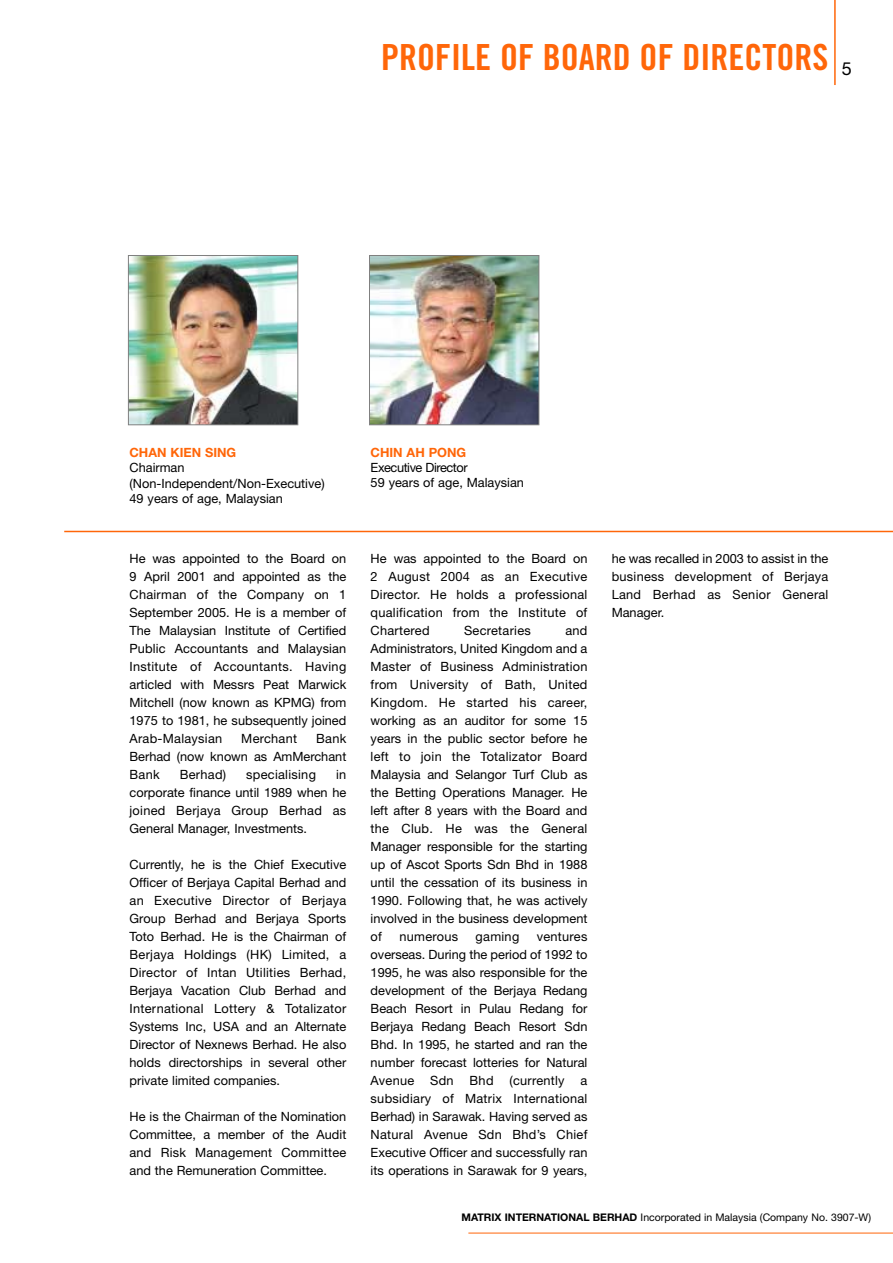
<style>
.page{position:relative;width:893px;height:1263px;background:#fff}
.page>*{position:absolute;margin:0;border:0;box-sizing:border-box;transform-origin:0 0}
.t1{font:36px "Trade Gothic Bold Cond Twenty";color:#ff6609}
.t2{font:18px "Helvetica Neue";color:#000}
.t3{font:12.75px/18px "Helvetica Neue";color:#000;text-align:justify}
.t4{font:12.75px "Helvetica Neue";letter-spacing:.02em;color:#000}
.t5{font:700 12.75px "Helvetica Neue";color:#ff6609}
.t6{font:10.5px "Helvetica Neue";color:#000}
.s1{font-weight:700}
</style>
<div class="page">
<hr style="left:468px;top:1233px;width:424px;height:1px;background:#ff6609">
<hr style="left:834px;top:0;width:1px;height:85px;background:#ff6609">
<hr style="left:64px;top:531px;width:828px;height:1px;background:#ff6609">
<img style="left:130px;top:257px;width:166px;height:166px">
<div style="left:128px;top:255px;width:170px;height:170px;border:1px solid #808080"></div>
<img style="left:371px;top:257px;width:166px;height:166px">
<div style="left:369px;top:255px;width:170px;height:170px;border:1px solid #808080"></div>
<h1 class="t1" style="left:381px;top:44px;width:448px">PROFILE OF BOARD OF DIRECTORS</h1>
<h2 class="t2" style="left:842px;top:62px;width:12px">5</h2>
<p class="t5" style="left:129px;top:448px;width:108px">CHAN KIEN SING</p>
<p class="t3" style="left:129px;top:461px;width:197px;line-height:15.3px;text-align:left">Chairman (Non-Independent/Non-Executive)<br>49 years of age, Malaysian</p>
<p class="t3" style="left:129px;top:551px;width:218px">He was appointed to the Board on 9 April 2001 and appointed as the Chairman of the Company on 1<br>September 2005. He is a member of The Malaysian Institute of Certified Public Accountants and Malaysian Institute of Accountants. Having articled with Messrs Peat Marwick Mitchell (now known as KPMG) from 1975 to 1981, he subsequently joined Arab-Malaysian</p>
<p class="t3" style="left:129px;top:731px;width:218px;text-indent:187px">Bank Berhad (now known as AmMerchant Bank</p>
<p class="t4" style="left:241px;top:734px;width:57px">Merchant</p>
<p class="t3" style="left:180px;top:767px;width:48px">Berhad)</p>
<p class="t4" style="left:246px;top:770px;width:71px">specialising</p>
<p class="t3" style="left:129px;top:767px;width:218px;text-indent:206px">in corporate finance until 1989 when he joined Berjaya Group Berhad as General Manager, Investments.</p>
<p class="t3" style="left:129px;top:857px;width:218px">Currently, he is the Chief Executive Officer of Berjaya Capital Berhad and an Executive Director of Berjaya Group Berhad and Berjaya Sports Toto Berhad. He is the Chairman of Berjaya Holdings (HK) Limited, a Director of Intan Utilities Berhad, Berjaya Vacation Club Berhad and International Lottery &amp; Totalizator Systems Inc, USA and an Alternate Director of Nexnews Berhad. He also holds directorships in several other private limited companies.</p>
<p class="t3" style="left:129px;top:1109px;width:218px">He is the Chairman of the Nomination Committee, a member of the Audit and Risk Management Committee and the Remuneration Committee.</p>
<p class="t5" style="left:370px;top:448px;width:97px">CHIN AH PONG</p>
<p class="t3" style="left:370px;top:461px;width:155px;line-height:15px">Executive Director<br>59 years of age, Malaysian</p>
<p class="t3" style="left:370px;top:551px;width:218px">He was appointed to the Board on 2 August 2004 as an Executive Director. He holds a professional qualification from the Institute of Chartered</p>
<p class="t4" style="left:464px;top:626px;width:68px">Secretaries</p>
<p class="t3" style="left:370px;top:623px;width:218px;text-indent:195px">and Administrators, United Kingdom and a Master of Business Administration from University of Bath, United Kingdom. He started his career, working as an auditor for some 15 years in the public sector before he left to join the Totalizator Board Malaysia and Selangor Turf Club as the Betting Operations Manager. He left after 8 years with the Board and the Club. He was the General Manager responsible for the starting up of Ascot Sports Sdn Bhd in 1988 until the cessation of its business in 1990. Following that, he was actively involved in the business development of</p>
<p class="t4" style="left:399px;top:932px;width:60px">numerous</p>
<p class="t3" style="left:475px;top:929px;width:45px">gaming</p>
<p class="t3" style="left:370px;top:929px;width:218px;text-indent:166px">ventures overseas. During the period of 1992 to 1995, he was also responsible for the development of the Berjaya Redang Beach Resort in Pulau Redang for Berjaya Redang Beach Resort Sdn Bhd. In 1995, he started and ran the number forecast lotteries for Natural Avenue Sdn Bhd (currently a subsidiary of Matrix International Berhad) in Sarawak. Having served as Natural Avenue Sdn Bhd’s Chief Executive Officer and successfully ran its operations in Sarawak for 9 years,</p>
<p class="t3" style="left:611px;top:551px;width:218px">he was recalled in 2003 to assist in the business development of Berjaya Land Berhad as Senior General Manager.</p>
<p class="t6" style="left:461px;top:1213px;width:411px"><span class="s1">MATRIX INTERNATIONAL BERHAD</span> Incorporated in Malaysia (Company No. 3907-W)</p>
</div>
